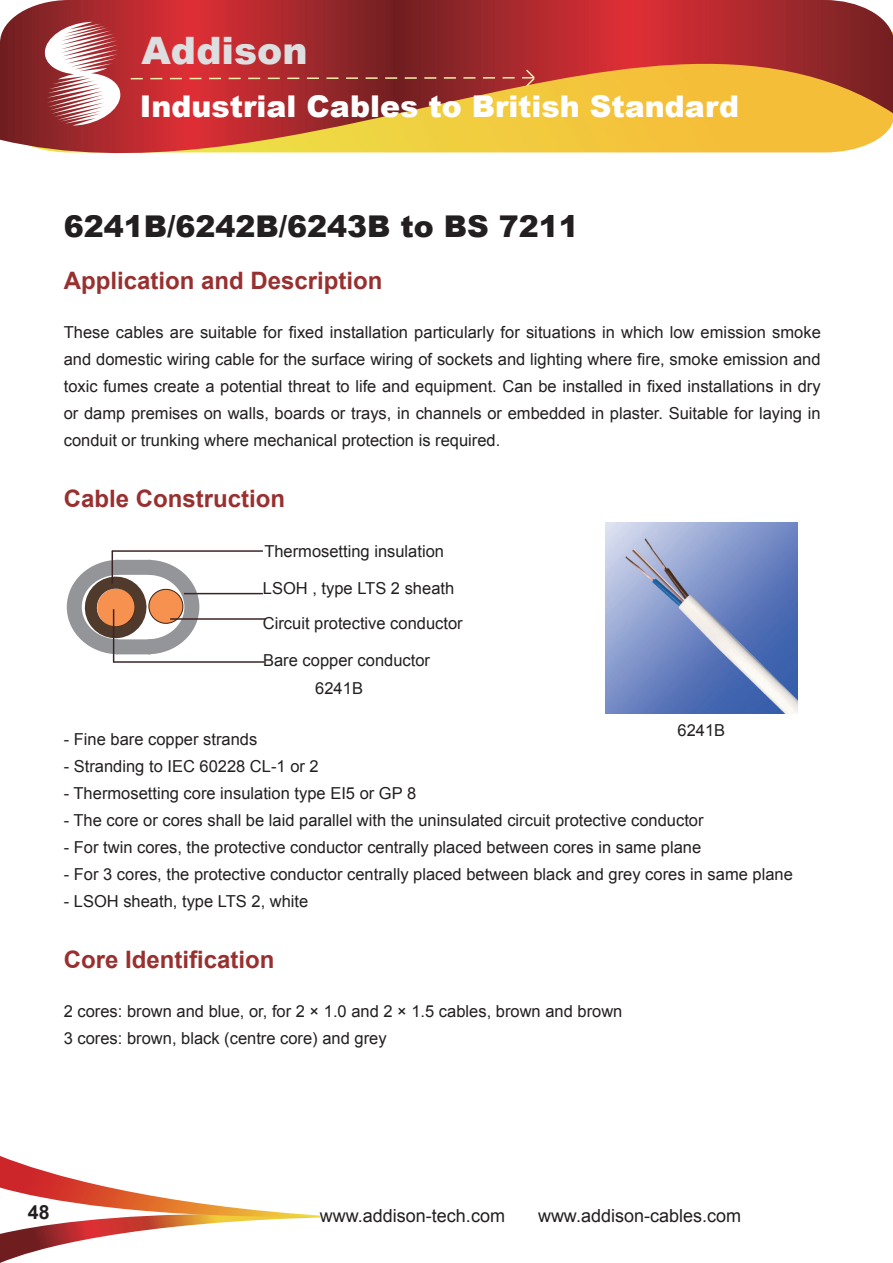
<style>
.page{position:relative;width:893px;height:1263px;background:#fff}
.page>*{position:absolute;margin:0;border:0;box-sizing:border-box;transform-origin:0 0}
.t1{font:900 37.8px "Arial";color:#dddee0}
.t2{font:900 30px "Arial";color:#fff}
.t3{font:900 30px "Arial";color:#231f20}
.t4{font:700 24px "Arial";color:#993030}
.t5{font:700 19.5px "Arial";color:#231f20}
.t6{font:18px "Arial";color:#231f20}
.t7{font:16.5px/27px "Arial";color:#231f20}
</style>
<div class="page">
<svg style="left:0;top:0;width:892px;height:154px;background:#c26037"></svg>
<svg style="left:42px;top:22px;width:81px;height:104px"></svg>
<svg style="left:129px;top:68px;width:407px;height:20px;background:#a93232"></svg>
<svg style="left:0;top:1156px;width:334px;height:107px"></svg>
<svg style="left:892px;top:31px;width:1px;height:93px"></svg>
<svg style="left:66px;top:552px;width:141px;height:110px"></svg>
<hr style="left:184px;top:593px;width:79px;height:1px;background:#3c2426">
<hr style="left:113px;top:609px;width:1px;height:53px;background:#3c2426">
<hr style="left:113px;top:661px;width:151px;height:2px;background:#3c2426">
<hr style="left:170px;top:618px;width:96px;height:2px;background:#3c2426">
<hr style="left:112px;top:551px;width:1px;height:33px;background:#3c2426">
<hr style="left:112px;top:550px;width:151px;height:2px;background:#3c2426">
<img style="left:606px;top:522px;width:191px;height:192px">
<h1 class="t1" style="left:141px;top:23px;width:168px">Addison</h1>
<h2 class="t2" style="left:140px;top:85px;width:601px">Industrial Cables to British Standard</h2>
<h2 class="t3" style="left:64px;top:205px;width:517px">6241B/6242B/6243B to BS 7211</h2>
<h3 class="t4" style="left:64px;top:264px;width:320px">Application and Description</h3>
<p class="t7" style="left:64px;top:319px;width:759px;text-align:justify">These cables are suitable for fixed installation particularly for situations in which low emission smoke and domestic wiring cable for the surface wiring of sockets and lighting where fire, smoke emission and toxic fumes create a potential threat to life and equipment. Can be installed in fixed installations in dry or damp premises on walls, boards or trays, in channels or embedded in plaster. Suitable for laying in conduit or trunking where mechanical protection is required.</p>
<h3 class="t4" style="left:64px;top:482px;width:223px">Cable Construction</h3>
<p class="t7" style="left:264px;top:538px;width:181px">Thermosetting insulation</p>
<p class="t7" style="left:263px;top:571px;width:201px;line-height:34.5px">LSOH , type LTS 2 sheath<br>Circuit protective conductor</p>
<p class="t7" style="left:315px;top:647px;width:116px;text-indent:-52px">Bare copper conductor<br>6241B</p>
<p class="t7" style="left:678px;top:717px;width:49px">6241B</p>
<p class="t7" style="left:64px;top:726px;width:195px">- Fine bare copper strands</p>
<p class="t7" style="left:64px;top:753px;width:256px">- Stranding to IEC 60228 CL-1 or 2</p>
<p class="t7" style="left:64px;top:780px;width:354px">- Thermosetting core insulation type EI5 or GP 8</p>
<p class="t7" style="left:64px;top:807px;width:641px">- The core or cores shall be laid parallel with the uninsulated circuit protective conductor</p>
<p class="t7" style="left:64px;top:834px;width:639px">- For twin cores, the protective conductor centrally placed between cores in same plane</p>
<p class="t7" style="left:64px;top:861px;width:731px">- For 3 cores, the protective conductor centrally placed between black and grey cores in same plane</p>
<p class="t7" style="left:64px;top:888px;width:246px">- LSOH sheath, type LTS 2, white</p>
<h3 class="t4" style="left:64px;top:943px;width:212px">Core Identification</h3>
<p class="t7" style="left:64px;top:998px;width:560px">2 cores: brown and blue, or, for 2 × 1.0 and 2 × 1.5 cables, brown and brown<br>3 cores: brown, black (centre core) and grey</p>
<p class="t5" style="left:28px;top:1199px;width:23px">48</p>
<p class="t6" style="left:320px;top:1203px;width:187px">www.addison-tech.com</p>
<p class="t6" style="left:538px;top:1203px;width:205px">www.addison-cables.com</p>
</div>
